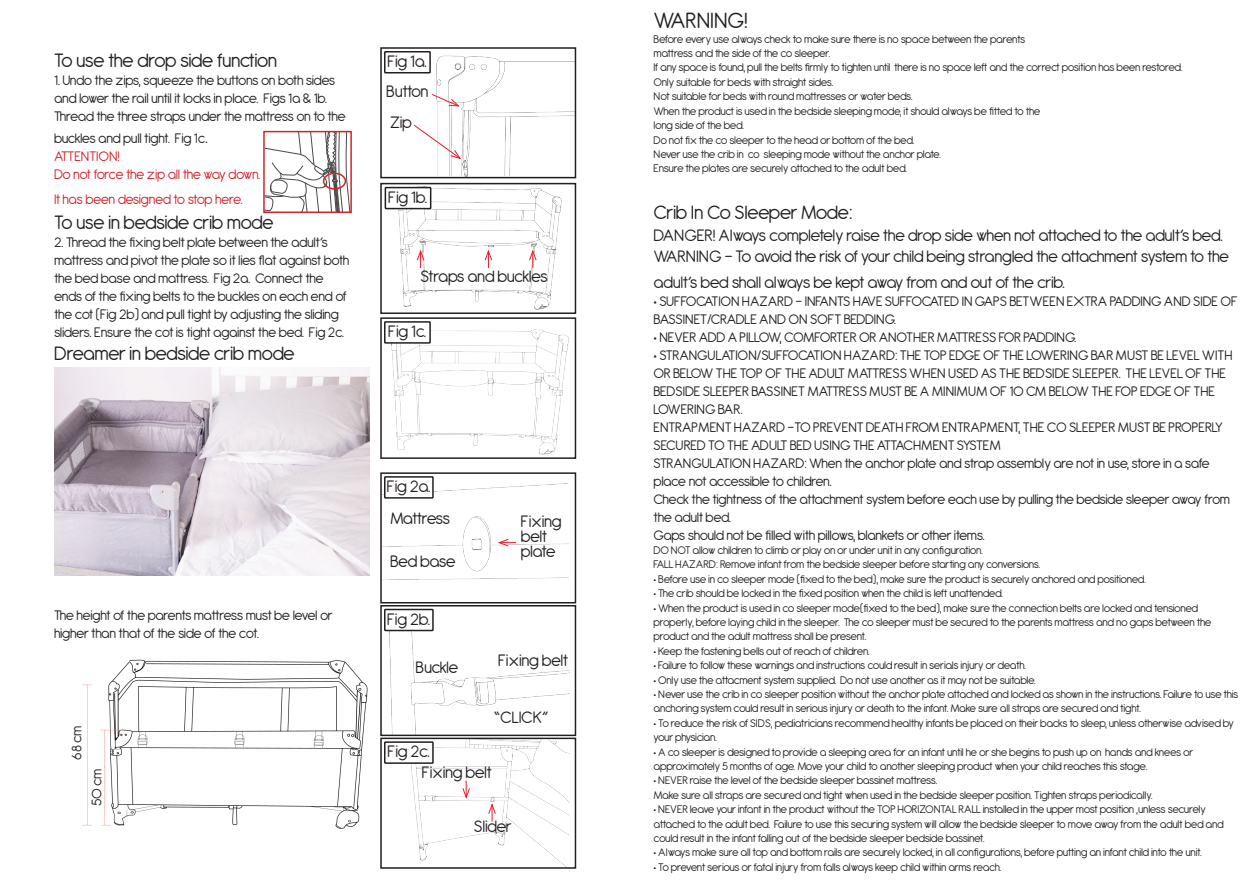
<style>
.page{position:relative;width:1259px;height:893px;background:#fff}
.page>*{position:absolute;margin:0;border:0;box-sizing:border-box;transform-origin:0 0}
.t1{font:24px "Antipasto";color:#231f20}
.t2{font:21px "Antipasto";letter-spacing:-.04em;color:#231f20}
.t3{font:18px/15px "Antipasto";letter-spacing:-.04em;color:#231f20}
.t4{font:15px/18px "Antipasto";letter-spacing:-.03em;color:#231f20}
.t5{font:15px/18px "Antipasto";color:#231f20}
.t6{font:15px/18px "Antipasto";letter-spacing:-.04em;color:#d1232a}
.t7{font:12px/14.4px "Antipasto";letter-spacing:-.04em;color:#231f20}
.s1{color:#231f20}
.s2{font-size:18px;color:#231f20}
</style>
<div class="page">
<img style="left:436px;top:55px;width:137px;height:120px">
<div style="left:380px;top:47px;width:196px;height:131px;border:2px solid #231f20"></div>
<img style="left:393px;top:186px;width:169px;height:124px">
<div style="left:380px;top:183px;width:196px;height:131px;border:2px solid #231f20"></div>
<img style="left:391px;top:329px;width:178px;height:126px">
<div style="left:380px;top:317px;width:196px;height:142px;border:2px solid #231f20"></div>
<img style="left:383px;top:483px;width:186px;height:97px">
<div style="left:380px;top:472px;width:196px;height:131px;border:2px solid #231f20"></div>
<img style="left:385px;top:608px;width:185px;height:125px">
<div style="left:380px;top:605px;width:196px;height:131px;border:2px solid #231f20"></div>
<img style="left:411px;top:741px;width:159px;height:125px">
<div style="left:380px;top:738px;width:196px;height:131px;border:2px solid #231f20"></div>
<img style="left:54px;top:367px;width:315px;height:208px">
<div style="left:384px;top:51px;width:47px;height:23px;border:2px solid #231f20"></div>
<div style="left:385px;top:188px;width:46px;height:21px;background:#fff"></div>
<div style="left:384px;top:187px;width:47px;height:22px;border:2px solid #231f20"></div>
<div style="left:385px;top:322px;width:45px;height:21px;background:#fff"></div>
<div style="left:384px;top:321px;width:47px;height:23px;border:2px solid #231f20"></div>
<div style="left:385px;top:477px;width:48px;height:21px;background:#fff"></div>
<div style="left:384px;top:476px;width:50px;height:23px;border:2px solid #231f20"></div>
<div style="left:385px;top:609px;width:48px;height:21px;background:#fff"></div>
<div style="left:384px;top:609px;width:50px;height:22px;border:2px solid #231f20"></div>
<div style="left:385px;top:742px;width:48px;height:21px;background:#fff"></div>
<div style="left:384px;top:741px;width:50px;height:23px;border:2px solid #231f20"></div>
<svg style="left:414px;top:124px;width:48px;height:36px"></svg>
<svg style="left:431px;top:93px;width:29px;height:14px"></svg>
<svg style="left:484px;top:249px;width:9px;height:19px"></svg>
<svg style="left:528px;top:249px;width:9px;height:19px"></svg>
<svg style="left:416px;top:249px;width:9px;height:19px"></svg>
<svg style="left:497px;top:538px;width:19px;height:9px"></svg>
<svg style="left:462px;top:780px;width:8px;height:20px"></svg>
<svg style="left:488px;top:802px;width:8px;height:19px"></svg>
<img style="left:82px;top:659px;width:286px;height:170px">
<svg style="left:266px;top:134px;width:83px;height:76px"></svg>
<div style="left:263px;top:131px;width:89px;height:82px;border:2px solid #d1232a"></div>
<div style="left:323px;top:173px;width:23px;height:17px;border:2px solid #d1232a;border-radius:50%"></div>
<h2 class="t2" style="left:54px;top:49px;width:225px">To use the drop side function</h2>
<p class="t4" style="left:54px;top:72px;width:293px">1. Undo the zips, squeeze the buttons on both sides and lower the rail until it locks in place. Figs 1a &amp; 1b.<br>Thread the three straps under the mattress on to the</p>
<p class="t6" style="left:54px;top:130px;width:208px"><span class="s1">buckles and pull tight. Fig 1c</span><span class="s2">.<br></span>ATTENTION!<br>Do not force the zip all the way down.</p>
<p class="t6" style="left:54px;top:191px;width:190px">It has been designed to stop here.</p>
<h2 class="t2" style="left:54px;top:211px;width:221px">To use in bedside crib mode</h2>
<p class="t4" style="left:54px;top:234px;width:297px">2. Thread the fixing belt plate between the adult’s mattress and pivot the plate so it lies flat against both the bed base and mattress. Fig 2a. Connect the ends of the fixing belts to the buckles on each end of the cot (Fig 2b) and pull tight by adjusting the sliding sliders. Ensure the cot is tight against the bed. Fig 2c.</p>
<h2 class="t2" style="left:54px;top:341px;width:242px">Dreamer in bedside crib mode</h2>
<h3 class="t3" style="left:387px;top:54px;width:41px">Fig 1a.</h3>
<h3 class="t3" style="left:386px;top:84px;width:44px">Button</h3>
<h3 class="t3" style="left:390px;top:115px;width:24px">Zip</h3>
<h3 class="t3" style="left:388px;top:190px;width:41px">Fig 1b.</h3>
<h3 class="t3" style="left:420px;top:270px;width:129px">Straps and buckles</h3>
<h3 class="t3" style="left:388px;top:324px;width:40px">Fig 1c.</h3>
<p class="t4" style="left:54px;top:606px;width:280px">The height of the parents mattress must be level or higher than that of the side of the cot.</p>
<p class="t4" style="left:68px;top:759px;width:35px;rotate:-90deg">68 cm</p>
<p class="t4" style="left:88px;top:806px;width:39px;rotate:-90deg">50 cm</p>
<h3 class="t3" style="left:387px;top:479px;width:45px">Fig 2a.</h3>
<h3 class="t3" style="left:390px;top:512px;width:62px">Mattress</h3>
<h3 class="t3" style="left:390px;top:554px;width:67px">Bed base</h3>
<h3 class="t3" style="left:387px;top:612px;width:45px">Fig 2b.</h3>
<h3 class="t3" style="left:415px;top:660px;width:45px">Buckle</h3>
<h3 class="t3" style="left:388px;top:745px;width:44px">Fig 2c.</h3>
<h3 class="t3" style="left:521px;top:514px;width:42px">Fixing belt plate</h3>
<h3 class="t3" style="left:498px;top:653px;width:72px">Fixing belt</h3>
<h3 class="t3" style="left:494px;top:710px;width:56px">“CLICK”</h3>
<h3 class="t3" style="left:422px;top:765px;width:72px">Fixing belt</h3>
<h3 class="t3" style="left:474px;top:819px;width:39px">Slider</h3>
<h1 class="t1" style="left:653px;top:7px;width:96px">WARNING!</h1>
<p class="t7" style="left:653px;top:32px;width:530px">Before every use always check to make sure there is no space between the parents<br>mattress and the side of the co sleeper.<br>If any space is found, pull the belts firmly to tighten until there is no space left and the correct position has been restored.<br>Only suitable for beds with straight sides.<br>Not suitable for beds with round mattresses or water beds.<br>When the product is used in the bedside sleeping mode, it should always be fitted to the<br>long side of the bed.<br>Do not fix the co sleeper to the head or bottom of the bed.<br>Never use the crib in co sleeping mode without the anchor plate.<br>Ensure the plates are securely attached to the adult bed.</p>
<h2 class="t2" style="left:653px;top:200px;width:200px">Crib In Co Sleeper Mode:</h2>
<h3 class="t3" style="left:653px;top:225px;width:577px;line-height:21.6px">DANGER! Always completely raise the drop side when not attached to the adult’s bed.<br>WARNING - To avoid the risk of your child being strangled the attachment system to the</h3>
<h3 class="t3" style="left:653px;top:275px;width:413px">adult’s bed shall always be kept away from and out of the crib.</h3>
<p class="t5" style="left:653px;top:292px;width:585px">• SUFFOCATION HAZARD - INFANTS HAVE SUFFOCATED IN GAPS BETWEEN EXTRA PADDING AND SIDE OF<br>BASSINET/CRADLE AND ON SOFT BEDDING.</p>
<p class="t5" style="left:653px;top:328px;width:424px">• NEVER ADD A PILLOW, COMFORTER OR ANOTHER MATTRESS FOR PADDING.</p>
<p class="t4" style="left:653px;top:346px;width:580px">• STRANGULATION/SUFFOCATION HAZARD: THE TOP EDGE OF THE LOWERING BAR MUST BE LEVEL WITH OR BELOW THE TOP OF THE ADULT MATTRESS WHEN USED AS THE BEDSIDE SLEEPER. THE LEVEL OF THE BEDSIDE SLEEPER BASSINET MATTRESS MUST BE A MINIMUM OF 10 CM BELOW THE FOP EDGE OF THE LOWERING BAR.<br>ENTRAPMENT HAZARD –TO PREVENT DEATH FROM ENTRAPMENT, THE CO SLEEPER MUST BE PROPERLY SECURED TO THE ADULT BED USING THE ATTACHMENT SYSTEM<br>STRANGULATION HAZARD: When the anchor plate and strap assembly are not in use, store in a safe place not accessible to children.<br>Check the tightness of the attachment system before each use by pulling the bedside sleeper away from the adult bed.<br>Gaps should not be filled with pillows, blankets or other items.</p>
<p class="t7" style="left:653px;top:543px;width:388px">DO NOT allow children to climb or play on or under unit in any configuration.<br>FALL HAZARD: Remove infant from the bedside sleeper before starting any conversions.</p>
<p class="t7" style="left:653px;top:572px;width:494px">• Before use in co sleeper mode (fixed to the bed), make sure the product is securely anchored and positioned.</p>
<p class="t7" style="left:653px;top:586px;width:351px">• The crib should be locked in the fixed position when the child is left unattended.</p>
<p class="t7" style="left:653px;top:601px;width:559px">• When the product is used in co sleeper mode(fixed to the bed), make sure the connection belts are locked and tensioned properly, before laying child in the sleeper. The co sleeper must be secured to the parents mattress and no gaps between the product and the adult mattress shall be present.</p>
<p class="t7" style="left:653px;top:644px;width:218px">• Keep the fastening bells out of reach of children.</p>
<p class="t7" style="left:653px;top:658px;width:374px">• Failure to follow these warnings and instructions could result in serials injury or death.</p>
<p class="t7" style="left:653px;top:673px;width:384px">• Only use the attacment system supplied. Do not use another as it may not be suitable.</p>
<p class="t7" style="left:653px;top:687px;width:586px">• Never use the crib in co sleeper position without the anchor plate attached and locked as shown in the instructions. Failure to use this anchoring system could result in serious injury or death to the infant. Make sure all straps are secured and tight.</p>
<p class="t7" style="left:653px;top:716px;width:582px">• To reduce the risk of SIDS, pediatricians recommend healthy infants be placed on their backs to sleep, unless otherwise advised by your physician.</p>
<p class="t7" style="left:653px;top:745px;width:541px">• A co sleeper is designed to provide a sleeping area for an infant until he or she begins to push up on hands and knees or approximately 5 months of age. Move your child to another sleeping product when your child reaches this stage.</p>
<p class="t7" style="left:653px;top:774px;width:501px">• NEVER raise the level of the bedside sleeper bassinet mattress.<br>Make sure all straps are secured and tight when used in the bedside sleeper position. Tighten straps periodically.</p>
<p class="t7" style="left:653px;top:802px;width:571px">• NEVER leave your infant in the product without the TOP HORIZONTAL RALL installed in the upper most position ,unless securely attached to the adult bed. Failure to use this securing system will allow the bedside sleeper to move away from the adult bed and could result in the infant falling out of the bedside sleeper bedside bassinet.</p>
<p class="t7" style="left:653px;top:846px;width:550px">• Always make sure all top and bottom rails are securely locked, in all configurations, before putting an infant child into the unit.</p>
<p class="t7" style="left:653px;top:860px;width:349px">• To prevent serious or fatal injury from falls always keep child within arms reach.</p>
</div>
